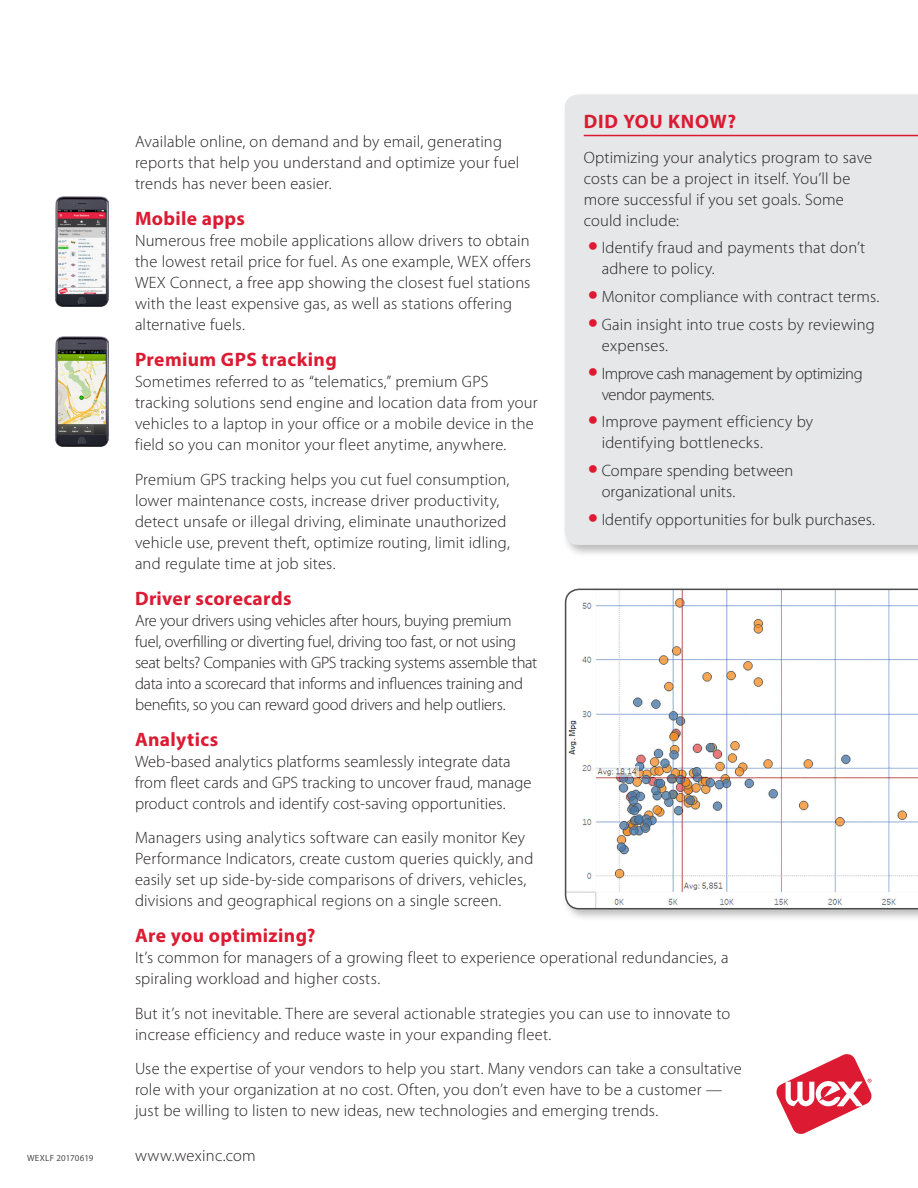
<style>
.page{position:relative;width:918px;height:1188px;background:#fff}
.page>*{position:absolute;margin:0;border:0;box-sizing:border-box;transform-origin:0 0}
.Callout_Header{font:700 19.5px "Myriad Pro";letter-spacing:.02em;color:#dc1a32}
.Callout_Header-2{font:700 19.5px "Myriad Pro";letter-spacing:.04em;color:#dc1a32}
.Body_Copy{font:300 16.5px/21px "Myriad Pro";letter-spacing:.01em;color:#231f20}
.Body_Copy-2{font:300 16.5px/21px "Myriad Pro";letter-spacing:-.02em;color:#231f20}
.Body_Copy-3{font:300 16.5px/21px "Myriad Pro";letter-spacing:-.03em;color:#231f20}
.footnote{font:9px "Myriad Pro";letter-spacing:.025em;color:#4b4c4d}
.s1{font-weight:900;font-size:27px;color:#dc1a32}
</style>
<div class="page">
<img style="left:55px;top:337px;width:53px;height:110px">
<img style="left:58px;top:350px;width:48px;height:84px">
<img style="left:55px;top:197px;width:53px;height:109px">
<img style="left:58px;top:210px;width:48px;height:84px">
<div style="left:562px;top:91px;width:356px;height:466px;background:#231f20;opacity:.3"></div>
<div style="left:565px;top:94px;width:353px;height:451px;background:#e6e7e9"></div>
<hr style="left:584px;top:135px;width:334px;height:1px;background:#dc1a32">
<div style="left:562px;top:586px;width:356px;height:336px;background:#231f20;opacity:.3"></div>
<svg style="left:565px;top:589px;width:353px;height:320px"></svg>
<svg style="left:777px;top:1054px;width:95px;height:80px"></svg>
<p class="Callout_Header-2" style="left:584px;top:109px;width:154px">DID YOU KNOW?</p>
<p class="Body_Copy" style="left:584px;top:147px;width:290px">Optimizing your analytics program to save costs can be a project in itself. You’ll be more successful if you set goals. Some could include:</p>
<p class="Body_Copy" style="left:602px;top:238px;width:265px;text-indent:-14px"><span class="s1">•</span> Identify fraud and payments that don’t adhere to policy.</p>
<p class="Body_Copy" style="left:588px;top:286px;width:293px"><span class="s1">•</span> Monitor compliance with contract terms.</p>
<p class="Body_Copy" style="left:602px;top:314px;width:275px;text-indent:-14px"><span class="s1">•</span> Gain insight into true costs by reviewing expenses.</p>
<p class="Body_Copy-3" style="left:602px;top:363px;width:262px;text-indent:-14px"><span class="s1">•</span> Improve cash management by optimizing vendor payments.</p>
<p class="Body_Copy" style="left:602px;top:412px;width:213px;text-indent:-14px"><span class="s1">•</span> Improve payment efficiency by identifying bottlenecks.</p>
<p class="Body_Copy" style="left:602px;top:460px;width:193px;text-indent:-14px"><span class="s1">•</span> Compare spending between organizational units.</p>
<p class="Body_Copy" style="left:588px;top:509px;width:288px"><span class="s1">•</span> Identify opportunities for bulk purchases.</p>
<p class="Body_Copy" style="left:135px;top:132px;width:386px">Available online, on demand and by email, generating reports that help you understand and optimize your fuel trends has never been easier.</p>
<p class="Callout_Header" style="left:135px;top:206px;width:112px">Mobile apps</p>
<p class="Body_Copy" style="left:135px;top:231px;width:398px">Numerous free mobile applications allow drivers to obtain the lowest retail price for fuel. As one example, WEX offers WEX Connect, a free app showing the closest fuel stations with the least expensive gas, as well as stations offering alternative fuels.</p>
<p class="Callout_Header" style="left:135px;top:347px;width:203px">Premium GPS tracking</p>
<p class="Body_Copy" style="left:135px;top:372px;width:404px">Sometimes referred to as “telematics,” premium GPS tracking solutions send engine and location data from your vehicles to a laptop in your office or a mobile device in the field so you can monitor your fleet anytime, anywhere.</p>
<p class="Body_Copy" style="left:135px;top:469px;width:377px">Premium GPS tracking helps you cut fuel consumption, lower maintenance costs, increase driver productivity, detect unsafe or illegal driving, eliminate unauthorized vehicle use, prevent theft, optimize routing, limit idling, and regulate time at job sites.</p>
<p class="Callout_Header" style="left:135px;top:586px;width:158px">Driver scorecards</p>
<p class="Body_Copy-2" style="left:135px;top:610px;width:404px">Are your drivers using vehicles after hours, buying premium fuel, overfilling or diverting fuel, driving too fast, or not using seat belts? Companies with GPS tracking systems assemble that data into a scorecard that informs and influences training and benefits, so you can reward good drivers and help outliers.</p>
<p class="Callout_Header" style="left:135px;top:727px;width:85px">Analytics</p>
<p class="Body_Copy" style="left:135px;top:751px;width:398px">Web-based analytics platforms seamlessly integrate data from fleet cards and GPS tracking to uncover fraud, manage product controls and identify cost-saving opportunities.</p>
<p class="Body_Copy" style="left:135px;top:828px;width:400px">Managers using analytics software can easily monitor Key Performance Indicators, create custom queries quickly, and easily set up side-by-side comparisons of drivers, vehicles, divisions and geographical regions on a single screen.</p>
<p class="Callout_Header" style="left:135px;top:923px;width:182px">Are you optimizing?</p>
<p class="Body_Copy" style="left:135px;top:948px;width:595px">It’s common for managers of a growing fleet to experience operational redundancies, a spiraling workload and higher costs.</p>
<p class="Body_Copy" style="left:135px;top:1003px;width:597px">But it’s not inevitable. There are several actionable strategies you can use to innovate to increase efficiency and reduce waste in your expanding fleet.</p>
<p class="Body_Copy" style="left:135px;top:1059px;width:608px">Use the expertise of your vendors to help you start. Many vendors can take a consultative role with your organization at no cost. Often, you don’t even have to be a customer — just be willing to listen to new ideas, new technologies and emerging trends.</p>
<p class="footnote" style="left:27px;top:1152px;width:68px">WEXLF 20170619</p>
<p class="Body_Copy" style="left:135px;top:1145px;width:122px">www.wexinc.com</p>
</div>
